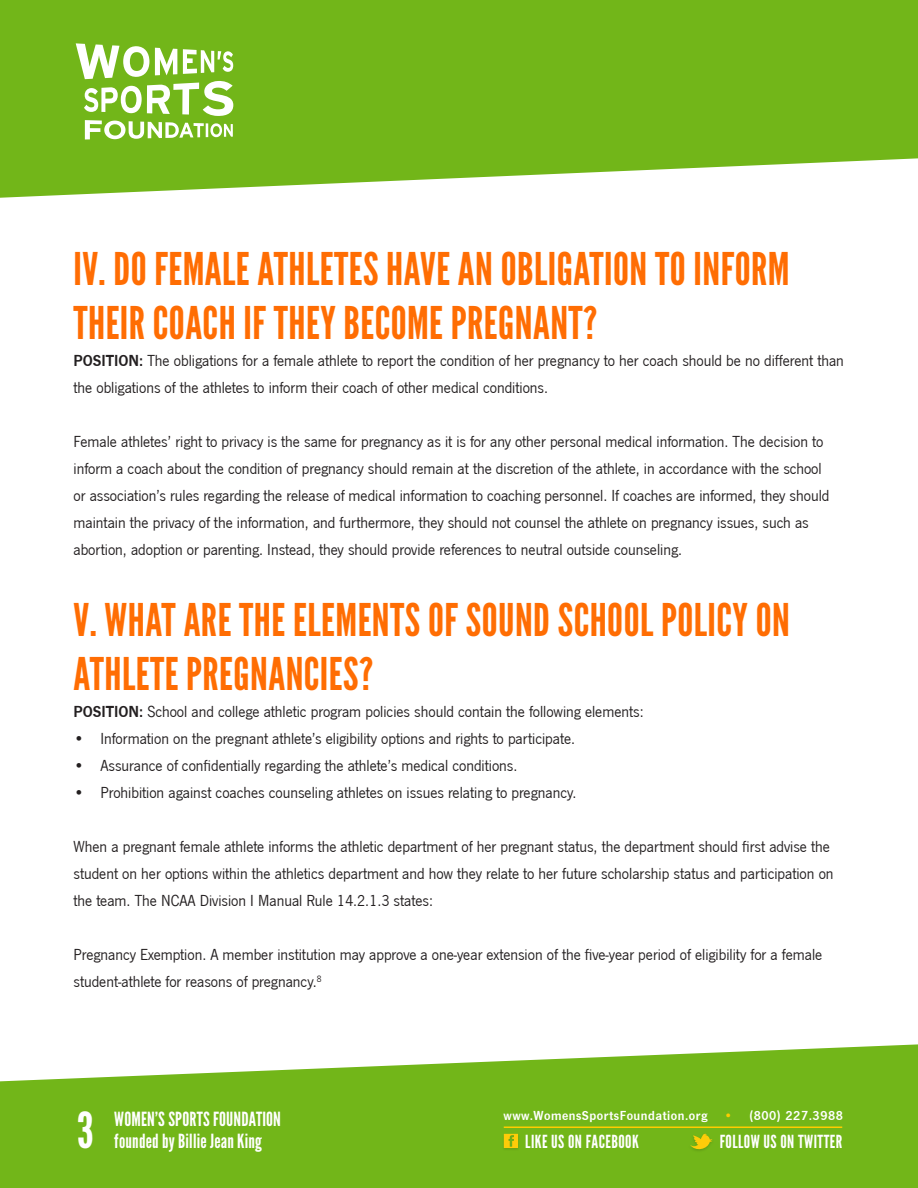
<style>
.page{position:relative;width:918px;height:1188px;background:#fff}
.page>*{position:absolute;margin:0;border:0;box-sizing:border-box;transform-origin:0 0}
.t1{font:49.5px "League Gothic";color:#fff}
.t2{font:45px/54px "League Gothic";letter-spacing:.01em;color:#ff6d03}
.t3{font:19.5px/22.5px "League Gothic";letter-spacing:.01em;color:#fff}
.t4{font:18px "League Gothic";letter-spacing:.025em;color:#fff}
.t5{font:16.5px/27px "News Got";color:#231f20}
.t6{font:13.5px "News Got Dem";letter-spacing:.04em;color:#fff}
.s1{font-family:"News Got Dem"}
.s2{color:#fc0}
</style>
<div class="page">
<svg style="left:0;top:0;width:918px;height:198px;background:#81be32"></svg>
<svg style="left:0;top:1044px;width:918px;height:144px;background:#84bf37"></svg>
<svg style="left:76px;top:43px;width:157px;height:96px"></svg>
<hr style="left:504px;top:1126px;width:338px;height:2px;background:#fc0">
<img style="left:501px;top:1132px;width:20px;height:20px">
<svg style="left:504px;top:1134px;width:14px;height:14px"></svg>
<img style="left:687px;top:1132px;width:29px;height:22px">
<svg style="left:690px;top:1134px;width:23px;height:18px"></svg>
<p class="t2" style="left:74px;top:243px;width:718px">IV. DO FEMALE ATHLETES HAVE AN OBLIGATION TO INFORM<br>THEIR COACH IF THEY BECOME PREGNANT?</p>
<p class="t5" style="left:74px;top:347px;width:772px"><span class="s1">POSITION:</span> The obligations for a female athlete to report the condition of her pregnancy to her coach should be no different than the obligations of the athletes to inform their coach of other medical conditions.</p>
<p class="t5" style="left:74px;top:428px;width:757px">Female athletes’ right to privacy is the same for pregnancy as it is for any other personal medical information. The decision to inform a coach about the condition of pregnancy should remain at the discretion of the athlete, in accordance with the school or association’s rules regarding the release of medical information to coaching personnel. If coaches are informed, they should maintain the privacy of the information, and furthermore, they should not counsel the athlete on pregnancy issues, such as abortion, adoption or parenting. Instead, they should provide references to neutral outside counseling.</p>
<p class="t2" style="left:74px;top:594px;width:718px">V. WHAT ARE THE ELEMENTS OF SOUND SCHOOL POLICY ON<br>ATHLETE PREGNANCIES?</p>
<p class="t5" style="left:74px;top:698px;width:572px"><span class="s1">POSITION:</span> School and college athletic program policies should contain the following elements:</p>
<p class="t5" style="left:74px;top:725px;width:503px">• Information on the pregnant athlete’s eligibility options and rights to participate.</p>
<p class="t5" style="left:74px;top:752px;width:445px">• Assurance of confidentially regarding the athlete’s medical conditions.</p>
<p class="t5" style="left:74px;top:779px;width:504px">• Prohibition against coaches counseling athletes on issues relating to pregnancy.</p>
<p class="t5" style="left:74px;top:833px;width:762px">When a pregnant female athlete informs the athletic department of her pregnant status, the department should first advise the student on her options within the athletics department and how they relate to her future scholarship status and participation on the team. The NCAA Division I Manual Rule 14.2.1.3 states:</p>
<p class="t5" style="left:74px;top:941px;width:750px">Pregnancy Exemption. A member institution may approve a one-year extension of the five-year period of eligibility for a female student-athlete for reasons of pregnancy.<sup>8</sup></p>
<h1 class="t1" style="left:77px;top:1102px;width:18px">3</h1>
<p class="t3" style="left:114px;top:1108px;width:168px">WOMEN’S SPORTS FOUNDATION founded by Billie Jean King</p>
<p class="t6" style="left:503px;top:1108px;width:341px">www.WomensSportsFoundation.org <span class="s2">•</span> (800) 227.3988</p>
<p class="t4" style="left:525px;top:1131px;width:115px">LIKE US ON FACEBOOK</p>
<p class="t4" style="left:720px;top:1131px;width:124px">FOLLOW US ON TWITTER</p>
</div>
